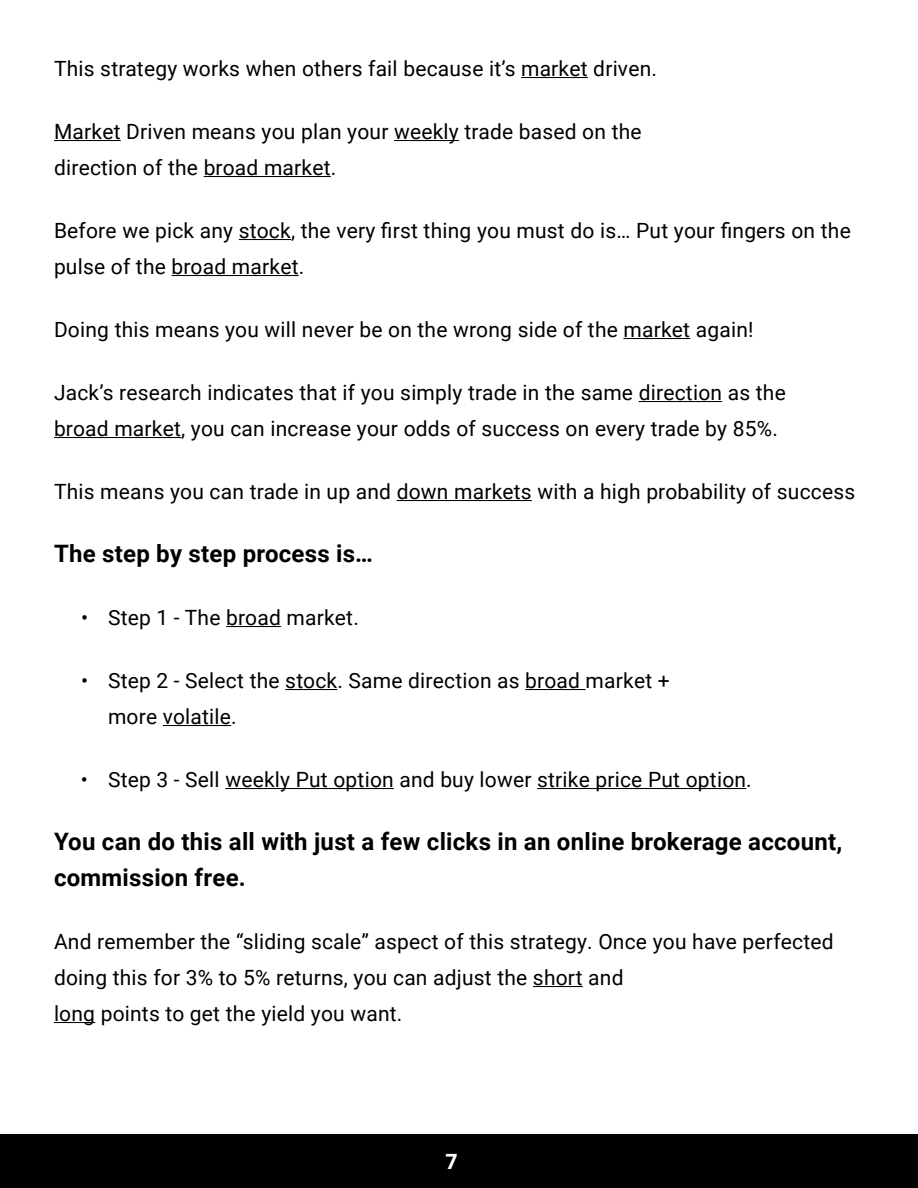
<style>
.page{position:relative;width:918px;height:1188px;background:#fff}
.page>*{position:absolute;margin:0;border:0;box-sizing:border-box;transform-origin:0 0}
.t1{font:700 24px/36px "Roboto";letter-spacing:.01em;color:#000}
.t2{font:21px/36px "Roboto";letter-spacing:.01em;color:#000}
.t3{font:700 21px "Open Sans";color:#fff}
</style>
<div class="page">
<div style="left:0;top:1134px;width:918px;height:54px;background:#000"></div>
<hr style="left:521px;top:77px;width:67px;height:1px;background:#000">
<hr style="left:54px;top:140px;width:67px;height:1px;background:#000">
<hr style="left:394px;top:140px;width:65px;height:1px;background:#000">
<hr style="left:204px;top:176px;width:127px;height:1px;background:#000">
<hr style="left:239px;top:239px;width:52px;height:1px;background:#000">
<hr style="left:172px;top:275px;width:127px;height:1px;background:#000">
<hr style="left:623px;top:338px;width:67px;height:1px;background:#000">
<hr style="left:639px;top:401px;width:83px;height:1px;background:#000">
<hr style="left:54px;top:437px;width:127px;height:1px;background:#000">
<hr style="left:397px;top:500px;width:135px;height:1px;background:#000">
<hr style="left:226px;top:626px;width:55px;height:1px;background:#000">
<hr style="left:285px;top:689px;width:52px;height:1px;background:#000">
<hr style="left:525px;top:689px;width:61px;height:1px;background:#000">
<hr style="left:163px;top:725px;width:68px;height:1px;background:#000">
<hr style="left:225px;top:788px;width:169px;height:1px;background:#000">
<hr style="left:537px;top:788px;width:209px;height:1px;background:#000">
<hr style="left:533px;top:986px;width:50px;height:1px;background:#000">
<hr style="left:54px;top:1022px;width:41px;height:1px;background:#000">
<p class="t2" style="left:54px;top:50px;width:605px">This strategy works when others fail because it’s market driven.</p>
<p class="t2" style="left:54px;top:113px;width:589px">Market Driven means you plan your weekly trade based on the direction of the broad market.</p>
<p class="t2" style="left:54px;top:212px;width:798px">Before we pick any stock, the very first thing you must do is… Put your fingers on the pulse of the broad market.</p>
<p class="t2" style="left:54px;top:311px;width:701px">Doing this means you will never be on the wrong side of the market again!</p>
<p class="t2" style="left:54px;top:374px;width:733px">Jack’s research indicates that if you simply trade in the same direction as the broad market, you can increase your odds of success on every trade by 85%.</p>
<p class="t2" style="left:54px;top:473px;width:803px">This means you can trade in up and down markets with a high probability of success</p>
<p class="t1" style="left:54px;top:535px;width:321px">The step by step process is…</p>
<p class="t2" style="left:81px;top:599px;width:279px">• Step 1 - The broad market.</p>
<p class="t2" style="left:108px;top:662px;width:563px;text-indent:-27px">• Step 2 - Select the stock. Same direction as broad market + more volatile.</p>
<p class="t2" style="left:81px;top:761px;width:672px">• Step 3 - Sell weekly Put option and buy lower strike price Put option.</p>
<p class="t1" style="left:54px;top:823px;width:790px">You can do this all with just a few clicks in an online brokerage account, commission free.</p>
<p class="t2" style="left:54px;top:923px;width:781px">And remember the “sliding scale” aspect of this strategy. Once you have perfected doing this for 3% to 5% returns, you can adjust the short and<br>long points to get the yield you want.</p>
<p class="t3" style="left:446px;top:1146px;width:13px">7</p>
</div>
